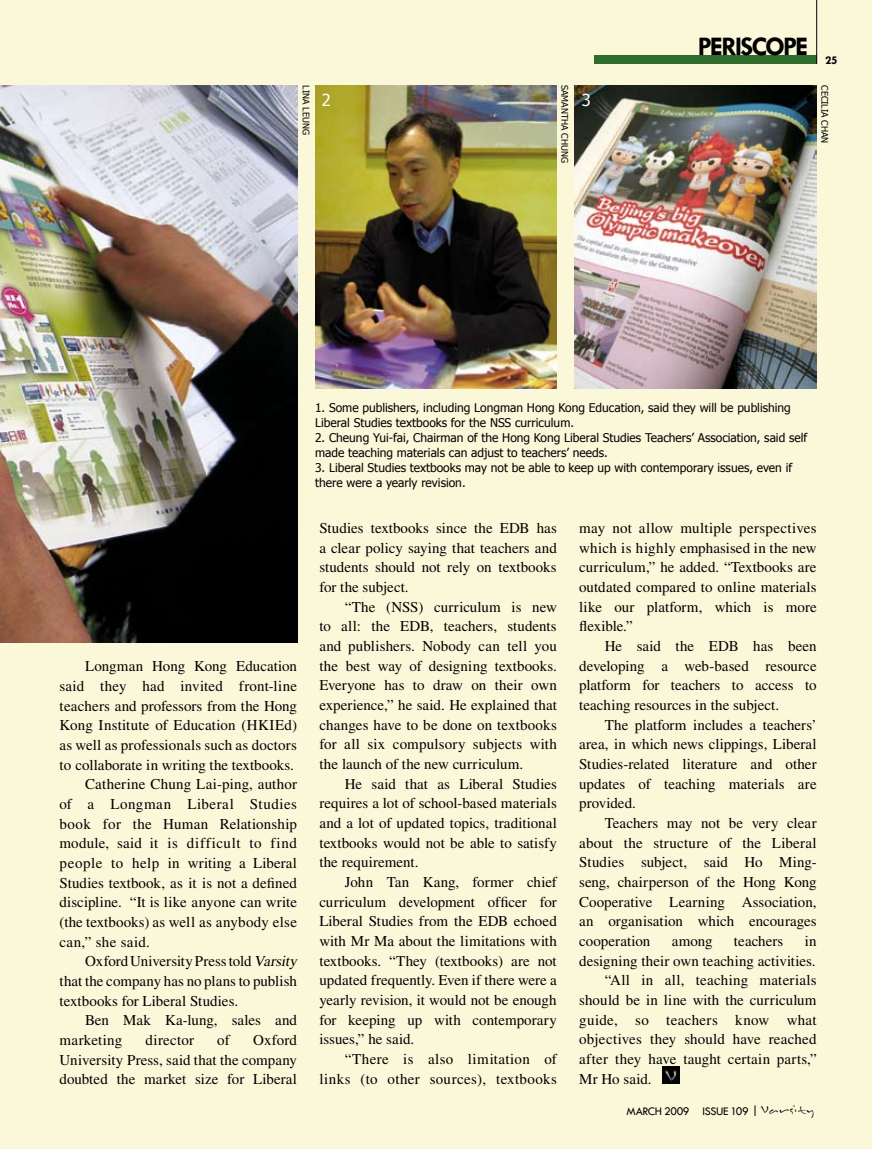
<style>
.page{position:relative;width:872px;height:1149px;background:#fff}
.page>*{position:absolute;margin:0;border:0;box-sizing:border-box;transform-origin:0 0}
.t1{font:700 27px "Tw Cen";letter-spacing:-.07em;color:#000}
.t2{font:16.5px "Tahoma";color:#fff}
.t3{font:15px/19.6px "Times";letter-spacing:.005em;color:#000;text-align:justify}
.t4{font:15px "Times";letter-spacing:.035em;color:#000}
.t5{font:12px/15px "Tahoma";color:#000}
.t6{font:12px "Tw Cen";letter-spacing:-.035em;color:#000}
.t7{font:700 12px "Tw Cen";color:#000}
.t8{font:9px "Tahoma";color:#000}
.s1{font-style:italic}
.s2{font-family:"Inkburrow";font-size:15px}
</style>
<div class="page">
<div style="left:0;top:0;width:872px;height:1148px;background:#fbf8da"></div>
<div style="left:594px;top:55px;width:222px;height:9px;background:#2f6c2c"></div>
<hr style="left:816px;top:0;width:1px;height:64px;background:#000">
<img style="left:0;top:85px;width:297px;height:557px">
<img style="left:315px;top:85px;width:242px;height:303px">
<img style="left:663px;top:1066px;width:17px;height:17px">
<img style="left:575px;top:85px;width:241px;height:303px">
<h1 class="t1" style="left:698px;top:31px;width:112px">PERISCOPE</h1>
<p class="t7" style="left:825px;top:53px;width:14px">25</p>
<p class="t8" style="left:312px;top:85px;width:51px;rotate:90deg">Lina leung</p>
<p class="t8" style="left:571px;top:85px;width:79px;rotate:90deg">Samantha chung</p>
<p class="t8" style="left:830px;top:85px;width:59px;rotate:90deg">cecilia chan</p>
<p class="t2" style="left:322px;top:89px;width:11px">2</p>
<p class="t2" style="left:582px;top:89px;width:11px">3</p>
<p class="t3" style="left:85px;top:656px;width:213px">Longman Hong Kong Education</p>
<p class="t3" style="left:60px;top:676px;width:239px">said they had invited front-line</p>
<p class="t3" style="left:60px;top:695px;width:239px">teachers and professors from the Hong</p>
<p class="t3" style="left:60px;top:715px;width:239px">Kong Institute of Education (HKIEd)</p>
<p class="t3" style="left:60px;top:734px;width:239px">as well as professionals such as doctors</p>
<p class="t3" style="left:60px;top:754px;width:236px">to collaborate in writing the textbooks.</p>
<p class="t3" style="left:85px;top:774px;width:213px">Catherine Chung Lai-ping, author</p>
<p class="t4" style="left:60px;top:795px;width:239px">of a Longman Liberal Studies</p>
<p class="t3" style="left:60px;top:813px;width:239px">book for the Human Relationship</p>
<p class="t4" style="left:60px;top:834px;width:239px">module, said it is difficult to find</p>
<p class="t3" style="left:60px;top:852px;width:239px">people to help in writing a Liberal</p>
<p class="t3" style="left:60px;top:872px;width:239px">Studies textbook, as it is not a defined</p>
<p class="t3" style="left:60px;top:892px;width:239px">discipline. “It is like anyone can write</p>
<p class="t3" style="left:60px;top:911px;width:239px">(the textbooks) as well as anybody else</p>
<p class="t3" style="left:60px;top:931px;width:92px">can,” she said.</p>
<p class="t3" style="left:85px;top:951px;width:216px">Oxford University Press told <span class="s1">Varsity</span></p>
<p class="t3" style="left:60px;top:970px;width:239px">that the company has no plans to publish</p>
<p class="t3" style="left:60px;top:990px;width:180px">textbooks for Liberal Studies.</p>
<p class="t3" style="left:85px;top:1010px;width:213px">Ben Mak Ka-lung, sales and</p>
<p class="t3" style="left:60px;top:1029px;width:64px">marketing</p>
<p class="t3" style="left:145px;top:1029px;width:50px">director</p>
<p class="t3" style="left:217px;top:1029px;width:14px">of</p>
<p class="t3" style="left:60px;top:1029px;width:239px;text-indent:193px">Oxford University Press, said that the company doubted the market size for Liberal</p>
<p class="t5" style="left:315px;top:400px;width:477px">1. Some publishers, including Longman Hong Kong Education, said they will be publishing<br>Liberal Studies textbooks for the NSS curriculum.</p>
<p class="t5" style="left:315px;top:430px;width:494px">2. Cheung Yui-fai, Chairman of the Hong Kong Liberal Studies Teachers’ Association, said self made teaching materials can adjust to teachers’ needs.</p>
<p class="t5" style="left:315px;top:460px;width:479px">3. Liberal Studies textbooks may not be able to keep up with contemporary issues, even if there were a yearly revision.</p>
<p class="t3" style="left:319px;top:518px;width:239px">Studies textbooks since the EDB has a clear policy saying that teachers and students should not rely on textbooks for the subject.</p>
<p class="t3" style="left:319px;top:596px;width:239px;text-indent:26px">“The (NSS) curriculum is new to all: the EDB, teachers, students and publishers. Nobody can tell you the best way of designing textbooks.<br>Everyone has to draw on their own experience,” he said. He explained that changes have to be done on textbooks for all six compulsory subjects with the launch of the new curriculum.</p>
<p class="t3" style="left:319px;top:773px;width:239px;text-indent:26px">He said that as Liberal Studies requires a lot of school-based materials and a lot of updated topics, traditional textbooks would not be able to satisfy the requirement.</p>
<p class="t3" style="left:319px;top:871px;width:239px;text-indent:26px">John Tan Kang, former chief curriculum development officer for Liberal Studies from the EDB echoed with Mr Ma about the limitations with textbooks. “They (textbooks) are not updated frequently. Even if there were a yearly revision, it would not be enough for keeping up with contemporary issues,” he said.</p>
<p class="t3" style="left:319px;top:1048px;width:239px;text-align:right">“There is also limitation of links (to other sources), textbooks</p>
<p class="t3" style="left:579px;top:518px;width:239px">may not allow multiple perspectives which is highly emphasised in the new curriculum,” he added. “Textbooks are outdated compared to online materials like our platform, which is more flexible.”</p>
<p class="t3" style="left:579px;top:636px;width:239px;text-indent:26px">He said the EDB has been developing a web-based resource platform for teachers to access to teaching resources in the subject.</p>
<p class="t3" style="left:579px;top:714px;width:239px;text-indent:26px">The platform includes a teachers’ area, in which news clippings, Liberal Studies-related literature and other updates of teaching materials are provided.</p>
<p class="t3" style="left:579px;top:812px;width:239px;text-indent:26px">Teachers may not be very clear about the structure of the Liberal Studies subject, said Ho Ming&shy;seng, chairperson of the Hong Kong Cooperative Learning Association, an organisation which encourages cooperation</p>
<p class="t3" style="left:671px;top:930px;width:42px">among</p>
<p class="t3" style="left:734px;top:930px;width:51px">teachers</p>
<p class="t3" style="left:804px;top:930px;width:13px">in</p>
<p class="t3" style="left:579px;top:950px;width:238px">designing their own teaching activities.</p>
<p class="t3" style="left:604px;top:970px;width:213px">“All in all, teaching materials</p>
<p class="t3" style="left:579px;top:989px;width:239px">should be in line with the curriculum</p>
<p class="t3" style="left:579px;top:1009px;width:239px">guide, so teachers know what</p>
<p class="t3" style="left:579px;top:1029px;width:239px">objectives they should have reached</p>
<p class="t3" style="left:579px;top:1048px;width:239px">after they have taught certain parts,”</p>
<p class="t3" style="left:579px;top:1068px;width:74px">Mr Ho said.</p>
<p class="t6" style="left:626px;top:1103px;width:190px">MARCH 2009 ISSUE 109 <span class="s2">Varsity</span></p>
</div>
